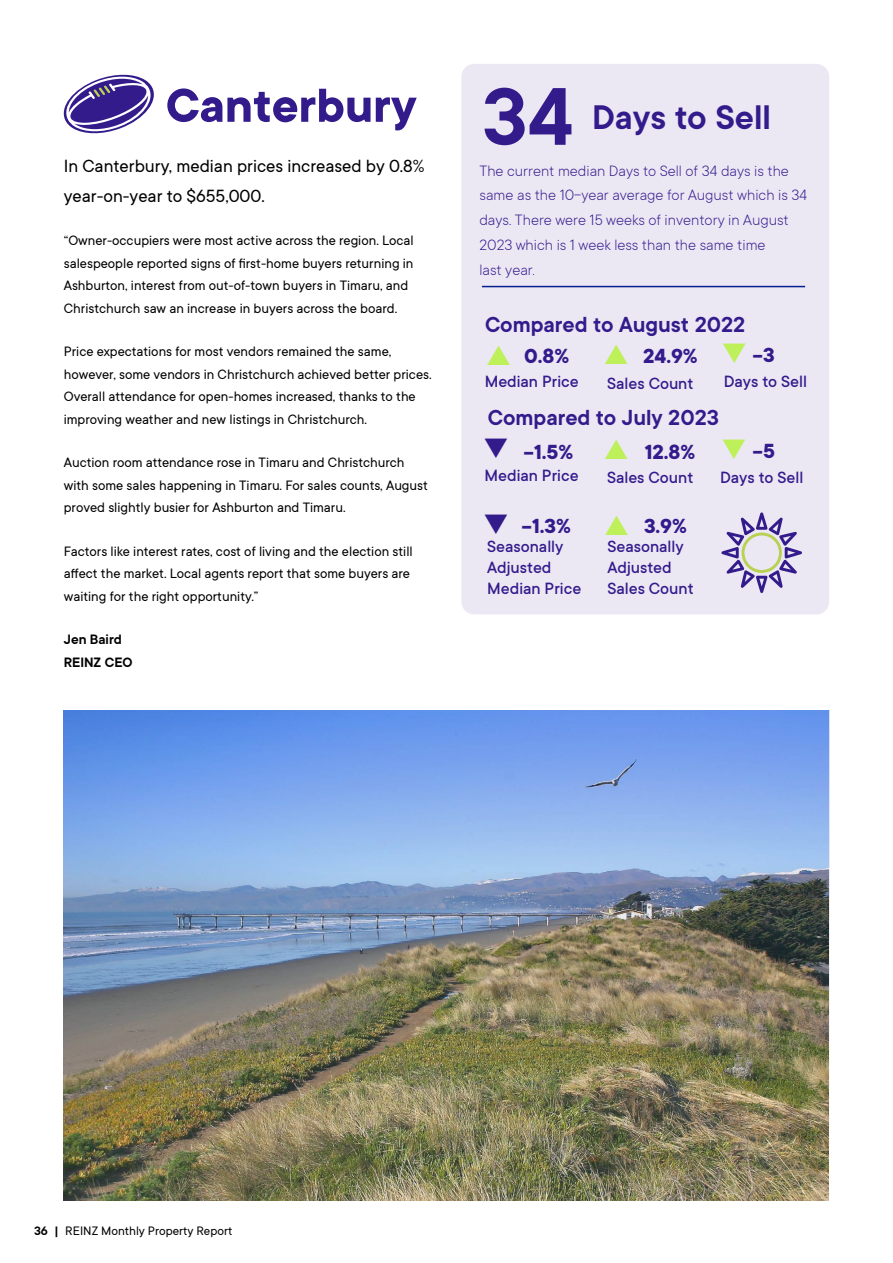
<style>
.page{position:relative;width:893px;height:1263px;background:#fff}
.page>*{position:absolute;margin:0;border:0;box-sizing:border-box;transform-origin:0 0}
.t1{font:600 90px "TT Commons";color:#331b8c}
.t2{font:700 52.5px "TT Commons";color:#331b8c}
.t3{font:600 37.65px "TT Commons";color:#331b8c}
.t4{font:600 24px "TT Commons";color:#331b8c}
.t5{font:700 22.5px "TT Commons";color:#331b8c}
.t6{font:19.5px/29.2px "TT Commons";color:#000}
.t7{font:500 18px/21px "TT Commons";color:#331b8c}
.t8{font:300 16.5px/24.8px "TT Commons";color:#331b8c}
.t9{font:15px/22.5px "TT Commons";color:#000}
.t10{font:600 15px/22.5px "TT Commons";color:#000}
.t11{font:13.5px "TT Commons";color:#000}
.s1{color:#bef05a}
.s2{font-weight:600}
</style>
<div class="page">
<svg style="left:63px;top:74px;width:91px;height:60px"></svg>
<img style="left:64px;top:710px;width:765px;height:490px">
<div style="left:461px;top:64px;width:368px;height:550px;background:#ebe8f4;border-radius:13px"></div>
<hr style="left:482px;top:286px;width:323px;height:1px;background:#031f8f">
<svg style="left:721px;top:512px;width:81px;height:81px"></svg>
<h2 class="t2" style="left:166px;top:76px;width:252px">Canterbury</h2>
<h3 class="t6" style="left:64px;top:152px;width:362px">In Canterbury, median prices increased by 0.8% year-on-year to $655,000.</h3>
<p class="t9" style="left:64px;top:229px;width:351px">“Owner-occupiers were most active across the region. Local salespeople reported signs of first-home buyers returning in Ashburton, interest from out-of-town buyers in Timaru, and Christchurch saw an increase in buyers across the board.</p>
<p class="t9" style="left:64px;top:340px;width:369px">Price expectations for most vendors remained the same, however, some vendors in Christchurch achieved better prices.<br>Overall attendance for open-homes increased, thanks to the improving weather and new listings in Christchurch.</p>
<p class="t9" style="left:64px;top:451px;width:366px">Auction room attendance rose in Timaru and Christchurch with some sales happening in Timaru. For sales counts, August proved slightly busier for Ashburton and Timaru.</p>
<p class="t9" style="left:64px;top:540px;width:350px">Factors like interest rates, cost of living and the election still affect the market. Local agents report that some buyers are waiting for the right opportunity.”</p>
<p class="t10" style="left:64px;top:628px;width:70px">Jen Baird<br>REINZ CEO</p>
<h1 class="t1" style="left:482px;top:67px;width:93px">34</h1>
<p class="t8" style="left:479px;top:158px;width:329px">The current median Days to Sell of 34 days is the same as the 10-year average for August which is 34 days. There were 15 weeks of inventory in August 2023 which is 1 week less than the same time<br>last year.</p>
<h3 class="t3" style="left:592px;top:97px;width:180px">Days to Sell</h3>
<h3 class="t4" style="left:485px;top:312px;width:262px">Compared to August 2022</h3>
<p class="t7" style="left:485px;top:371px;width:96px">Median Price</p>
<p class="t7" style="left:607px;top:373px;width:88px">Sales Count</p>
<p class="t7" style="left:724px;top:371px;width:85px">Days to Sell</p>
<h3 class="t5" style="left:524px;top:343px;width:47px">0.8%</h3>
<h3 class="t5" style="left:643px;top:343px;width:133px">24.9% <span class="s1">❑</span> -3</h3>
<h3 class="t4" style="left:488px;top:405px;width:233px">Compared to July 2023</h3>
<h3 class="t5" style="left:483px;top:440px;width:92px">❑ -1.5%</h3>
<h3 class="t5" style="left:645px;top:440px;width:132px">12.8% <span class="s1">❑</span> -5</h3>
<p class="t7" style="left:484px;top:465px;width:96px">Median Price</p>
<p class="t7" style="left:607px;top:467px;width:88px">Sales Count</p>
<p class="t7" style="left:720px;top:467px;width:85px">Days to Sell</p>
<h3 class="t5" style="left:521px;top:513px;width:51px">-1.3%</h3>
<h3 class="t5" style="left:644px;top:513px;width:45px">3.9%</h3>
<p class="t7" style="left:487px;top:536px;width:96px">Seasonally<br>Adjusted<br>Median Price</p>
<p class="t7" style="left:607px;top:536px;width:88px">Seasonally<br>Adjusted<br>Sales Count</p>
<p class="t11" style="left:34px;top:1224px;width:200px"><span class="s2">36 |</span> REINZ Monthly Property Report</p>
</div>
